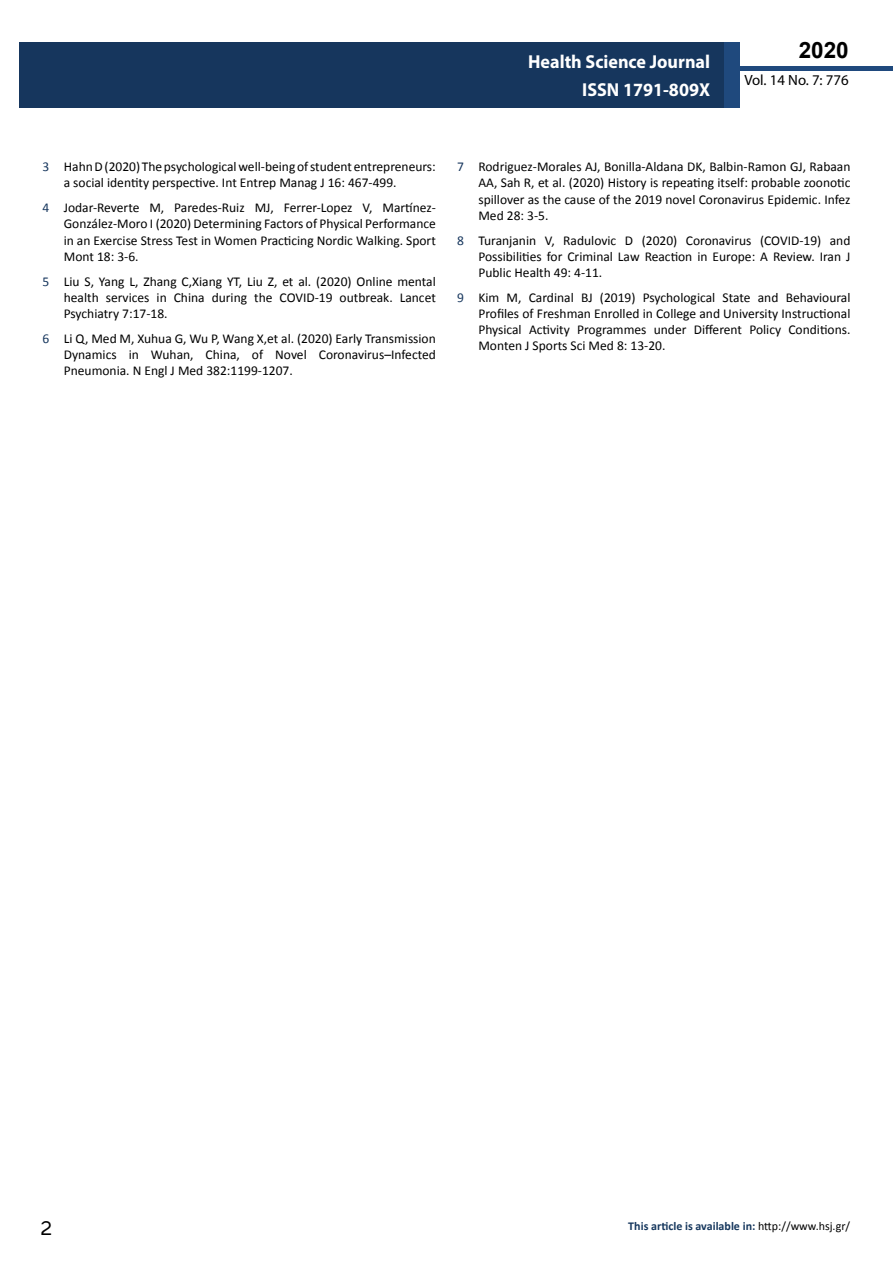
<style>
.page{position:relative;width:893px;height:1263px;background:#fff}
.page>*{position:absolute;margin:0;border:0;box-sizing:border-box;transform-origin:0 0}
.t1{font:25.5px "Tunga";color:#000}
.t2{font:700 22.5px "Arial";color:#000}
.t3{font:700 18.75px/27.2px "Myriad Pro";color:#fff;text-align:right;scale:.96 1}
.t4{font:14.85px "Myriad Pro";color:#000}
.t5{font:13.5px/16.2px "Calibri";color:#000;text-align:justify}
.t6{font:700 12px "Calibri";color:#16375d}
.s1{color:#16365d}
.s2{font-weight:400;color:#000}
</style>
<div class="page">
<div style="left:722px;top:66px;width:171px;height:5px;background:#1f497d"></div>
<div style="left:19px;top:42px;width:706px;height:66px;background:#16365d"></div>
<div style="left:725px;top:42px;width:15px;height:66px;background:#1f497d"></div>
<h3 class="t3" style="left:528px;top:48px;width:191px">Health Science Journal<br>ISSN 1791-809X</h3>
<h2 class="t2" style="left:799px;top:35px;width:52px">2020</h2>
<p class="t4" style="left:744px;top:71px;width:106px">Vol. 14 No. 7: 776</p>
<p class="t5" style="left:64px;top:159px;width:374px;text-indent:-21px"><span class="s1">3</span> HahnD(2020) Thepsychologicalwell-beingofstudent entrepreneurs: a social identity perspective. Int Entrep Manag J 16: 467-499.</p>
<p class="t5" style="left:64px;top:200px;width:374px;text-indent:-21px"><span class="s1">4</span> Jodar-Reverte M, Paredes-Ruiz MJ, Ferrer-Lopez V, Martínez-González-Moro I (2020) Determining Factors of Physical Performance in an Exercise Stress Test in Women Practicing Nordic Walking. Sport Mont 18: 3-6.</p>
<p class="t5" style="left:64px;top:273px;width:374px;text-indent:-21px"><span class="s1">5</span> Liu S, Yang L, Zhang C,Xiang YT, Liu Z, et al. (2020) Online mental health services in China during the COVID-19 outbreak. Lancet Psychiatry 7:17-18.</p>
<p class="t5" style="left:64px;top:330px;width:374px;text-indent:-21px"><span class="s1">6</span> Li Q, Med M, Xuhua G, Wu P, Wang X,et al. (2020) Early Transmission Dynamics in Wuhan, China, of Novel Coronavirus–Infected Pneumonia. N Engl J Med 382:1199-1207.</p>
<p class="t5" style="left:478px;top:159px;width:374px;text-indent:-21px"><span class="s1">7</span> Rodriguez-Morales AJ, Bonilla-Aldana DK, Balbin-Ramon GJ, Rabaan AA, Sah R, et al. (2020) History is repeating itself: probable zoonotic spillover as the cause of the 2019 novel Coronavirus Epidemic. Infez Med 28: 3-5.</p>
<p class="t5" style="left:478px;top:232px;width:374px;text-indent:-21px"><span class="s1">8</span> Turanjanin V, Radulovic D (2020) Coronavirus (COVID-19) and Possibilities for Criminal Law Reaction in Europe: A Review. Iran J Public Health 49: 4-11.</p>
<p class="t5" style="left:478px;top:289px;width:374px;text-indent:-21px"><span class="s1">9</span> Kim M, Cardinal BJ (2019) Psychological State and Behavioural Profiles of Freshman Enrolled in College and University Instructional Physical Activity Programmes under Different Policy Conditions.<br>Monten J Sports Sci Med 8: 13-20.</p>
<h1 class="t1" style="left:41px;top:1211px;width:13px">2</h1>
<p class="t6" style="left:628px;top:1218px;width:223px">This article is available in: <span class="s2">http://www.hsj.gr/</span></p>
</div>
